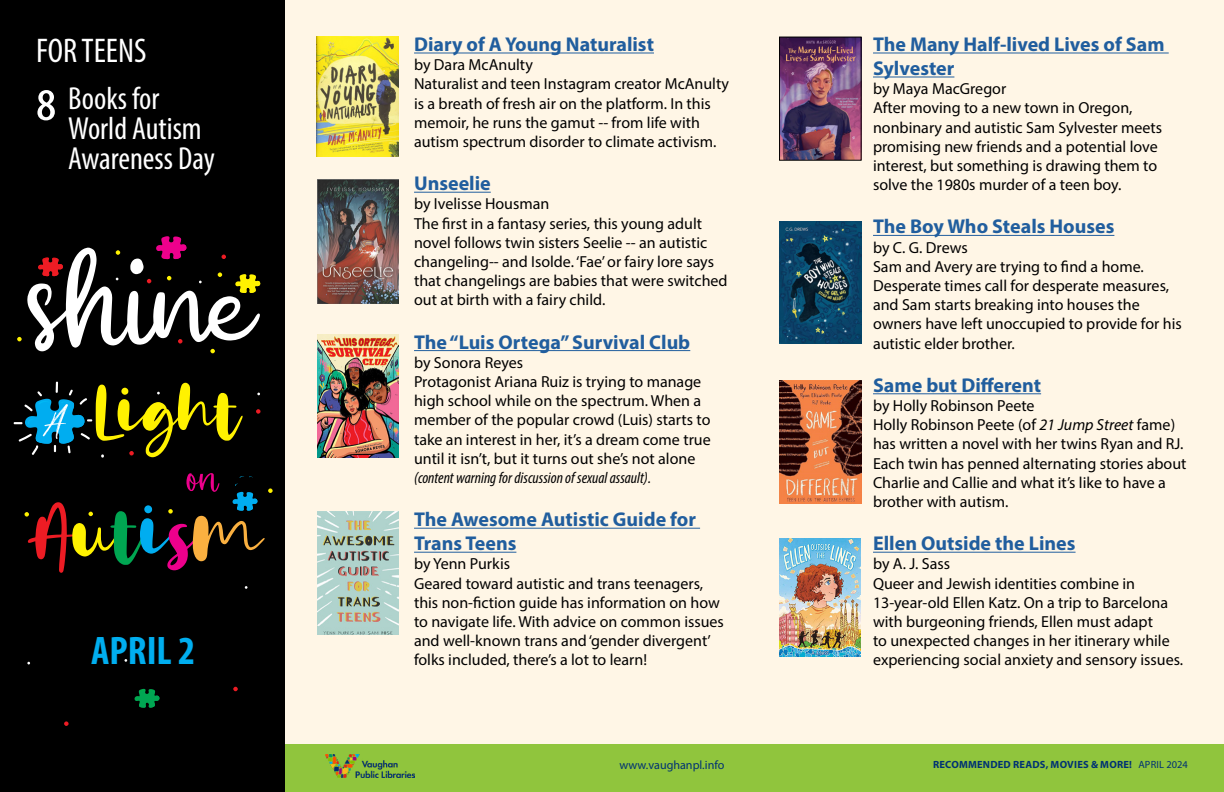
<style>
.page{position:relative;width:1224px;height:792px;background:#fff}
.page>*{position:absolute;margin:0;border:0;box-sizing:border-box;transform-origin:0 0}
.t1{font:condensed 76px "Myriad Pro";color:#fff}
.t2{font:700 condensed 40px "Myriad Pro";color:#00aeef}
.t3{font:condensed 34.4px "Myriad Pro";color:#fff}
.t4{font:condensed 32px/30px "Myriad Pro";color:#fff}
.t5{font:700 20px/24px "Myriad Pro";color:#215e9e}
.t6{font:16px/19.2px "Myriad Pro";color:#000}
.t7{font:italic condensed 16px "Myriad Pro";color:#000}
.t8{font:12.1px "Myriad Pro";color:#003273}
.t9{font:700 10.4px "Myriad Pro";letter-spacing:.02em;color:#003273}
.s1{font-style:italic}
.s2{font-weight:400}
</style>
<div class="page">
<div style="left:277px;top:0;width:947px;height:792px;background:#fff6e6"></div>
<div style="left:284px;top:744px;width:940px;height:48px;background:#90c53d"></div>
<img style="left:326px;top:754px;width:88px;height:24px">
<hr style="left:414px;top:52px;width:240px;height:1px;background:#215e9e">
<hr style="left:414px;top:192px;width:77px;height:1px;background:#215e9e">
<hr style="left:414px;top:350px;width:276px;height:1px;background:#215e9e">
<hr style="left:414px;top:528px;width:286px;height:1px;background:#215e9e">
<hr style="left:414px;top:552px;width:102px;height:1px;background:#215e9e">
<hr style="left:873px;top:52px;width:296px;height:1px;background:#215e9e">
<hr style="left:873px;top:76px;width:81px;height:1px;background:#215e9e">
<hr style="left:873px;top:235px;width:241px;height:1px;background:#215e9e">
<hr style="left:873px;top:393px;width:168px;height:1px;background:#215e9e">
<hr style="left:873px;top:552px;width:203px;height:1px;background:#215e9e">
<img style="left:317px;top:180px;width:82px;height:123px">
<img style="left:317px;top:37px;width:81px;height:120px">
<img style="left:780px;top:222px;width:81px;height:122px">
<img style="left:780px;top:380px;width:81px;height:123px">
<img style="left:779px;top:539px;width:82px;height:118px">
<img style="left:317px;top:334px;width:82px;height:124px">
<img style="left:317px;top:511px;width:82px;height:123px">
<img style="left:781px;top:39px;width:79px;height:120px">
<div style="left:779px;top:37px;width:83px;height:124px;border:1px solid #000"></div>
<div style="left:0;top:0;width:284px;height:792px;background:#000"></div>
<svg style="left:135px;top:689px;width:24px;height:19px"></svg>
<svg style="left:24px;top:473px;width:249px;height:100px"></svg>
<svg style="left:233px;top:687px;width:5px;height:4px"></svg>
<svg style="left:64px;top:721px;width:5px;height:5px"></svg>
<svg style="left:256px;top:409px;width:5px;height:5px"></svg>
<svg style="left:13px;top:381px;width:230px;height:77px"></svg>
<svg style="left:17px;top:236px;width:243px;height:117px"></svg>
<h3 class="t3" style="left:36px;top:30px;width:112px">FOR TEENS</h3>
<h1 class="t1" style="left:36px;top:81px;width:22px">⁸</h1>
<h3 class="t4" style="left:68px;top:83px;width:148px">Books for<br>World Autism<br>Awareness Day</h3>
<h2 class="t2" style="left:91px;top:626px;width:105px">APRIL 2</h2>
<p class="t5" style="left:414px;top:32px;width:241px">Diary of A Young Naturalist</p>
<p class="t6" style="left:414px;top:55px;width:316px">by Dara McAnulty<br>Naturalist and teen Instagram creator McAnulty is a breath of fresh air on the platform. In this memoir, he runs the gamut -- from life with autism spectrum disorder to climate activism.</p>
<p class="t5" style="left:414px;top:171px;width:78px">Unseelie</p>
<p class="t6" style="left:414px;top:194px;width:315px">by Ivelisse Housman<br>The first in a fantasy series, this young adult novel follows twin sisters Seelie -- an autistic changeling-- and Isolde. ‘Fae’ or fairy lore says that changelings are babies that were switched out at birth with a fairy child.</p>
<p class="t5" style="left:414px;top:329px;width:278px">The “Luis Ortega” Survival Club</p>
<p class="t6" style="left:414px;top:353px;width:298px">by Sonora Reyes<br>Protagonist Ariana Ruiz is trying to manage high school while on the spectrum. When a member of the popular crowd (Luis) starts to take an interest in her, it’s a dream come true until it isn’t, but it turns out she’s not alone</p>
<p class="t7" style="left:414px;top:468px;width:238px">(content warning for discussion of sexual assault).</p>
<p class="t5" style="left:414px;top:507px;width:283px">The Awesome Autistic Guide for<br>Trans Teens</p>
<p class="t6" style="left:414px;top:554px;width:311px">by Yenn Purkis<br>Geared toward autistic and trans teenagers, this non-fiction guide has information on how to navigate life. With advice on common issues and well-known trans and ‘gender divergent’ folks included, there’s a lot to learn!</p>
<p class="t5" style="left:873px;top:32px;width:293px">The Many Half-lived Lives of Sam<br>Sylvester</p>
<p class="t6" style="left:873px;top:79px;width:291px">by Maya MacGregor<br>After moving to a new town in Oregon, nonbinary and autistic Sam Sylvester meets promising new friends and a potential love interest, but something is drawing them to solve the 1980s murder of a teen boy.</p>
<p class="t5" style="left:873px;top:214px;width:243px">The Boy Who Steals Houses</p>
<p class="t6" style="left:873px;top:237px;width:310px">by C. G. Drews<br>Sam and Avery are trying to find a home.<br>Desperate times call for desperate measures, and Sam starts breaking into houses the owners have left unoccupied to provide for his autistic elder brother.</p>
<p class="t5" style="left:873px;top:372px;width:170px">Same but Different</p>
<p class="t6" style="left:873px;top:396px;width:315px">by Holly Robinson Peete<br>Holly Robinson Peete (of <span class="s1">21 Jump Street</span> fame) has written a novel with her twins Ryan and RJ.<br>Each twin has penned alternating stories about Charlie and Callie and what it’s like to have a brother with autism.</p>
<p class="t5" style="left:873px;top:531px;width:204px">Ellen Outside the Lines</p>
<p class="t6" style="left:873px;top:554px;width:312px">by A. J. Sass<br>Queer and Jewish identities combine in 13-year-old Ellen Katz. On a trip to Barcelona with burgeoning friends, Ellen must adapt<br>to unexpected changes in her itinerary while experiencing social anxiety and sensory issues.</p>
<p class="t8" style="left:619px;top:758px;width:107px">www.vaughanpl.info</p>
<p class="t9" style="left:933px;top:758px;width:256px">RECOMMENDED READS, MOVIES &amp; MORE! <span class="s2">APRIL 2024</span></p>
</div>
